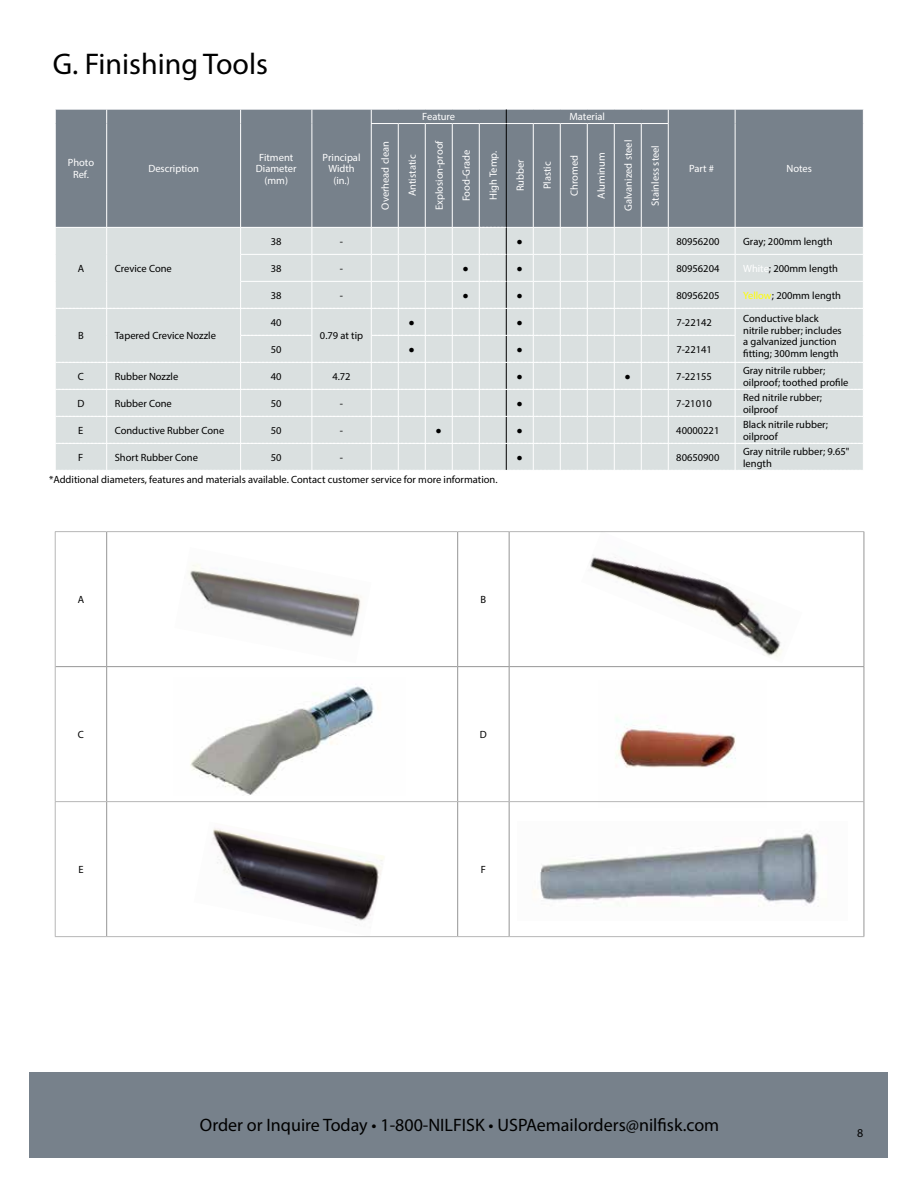
<style>
.page{position:relative;width:918px;height:1188px;background:#fff}
.page>*{position:absolute;margin:0;border:0;box-sizing:border-box;transform-origin:0 0}
.t1{font:30px "Myriad Pro";color:#000}
.t2{font:18px "Myriad Pro";color:#000}
.t3{font:12px "Myriad Pro";color:#000}
.t4{font:10.5px/11.6px "Myriad Pro";color:#000}
.t5{font:10.5px/11.6px "Myriad Pro";color:#fff;text-align:center}
.t6{font:10.5px "Arial";color:#000}
.s1{color:#fff}
.s2{color:#ff0}
</style>
<div class="page">
<div style="left:29px;top:1072px;width:859px;height:86px;background:#77818b"></div>
<img style="left:590px;top:532px;width:192px;height:125px">
<img style="left:212px;top:828px;width:172px;height:93px">
<img style="left:533px;top:831px;width:285px;height:76px">
<img style="left:598px;top:718px;width:169px;height:85px">
<img style="left:190px;top:684px;width:184px;height:111px">
<img style="left:190px;top:564px;width:172px;height:73px">
<hr style="left:55px;top:531px;width:52px;height:1px;background:#b6b6b6">
<hr style="left:55px;top:532px;width:1px;height:135px;background:#b6b6b6">
<hr style="left:107px;top:531px;width:351px;height:1px;background:#b6b6b6">
<hr style="left:458px;top:531px;width:51px;height:1px;background:#b6b6b6">
<hr style="left:509px;top:531px;width:355px;height:1px;background:#b6b6b6">
<hr style="left:55px;top:667px;width:1px;height:134px;background:#b6b6b6">
<hr style="left:55px;top:801px;width:52px;height:1px;background:#b6b6b6">
<hr style="left:55px;top:802px;width:1px;height:134px;background:#b6b6b6">
<hr style="left:107px;top:801px;width:351px;height:1px;background:#b6b6b6">
<hr style="left:458px;top:801px;width:51px;height:1px;background:#b6b6b6">
<hr style="left:509px;top:801px;width:355px;height:1px;background:#b6b6b6">
<hr style="left:55px;top:936px;width:52px;height:1px;background:#b6b6b6">
<hr style="left:107px;top:936px;width:351px;height:1px;background:#b6b6b6">
<hr style="left:458px;top:936px;width:51px;height:1px;background:#b6b6b6">
<hr style="left:509px;top:936px;width:355px;height:1px;background:#b6b6b6">
<hr style="left:106px;top:532px;width:1px;height:134px;background:#969696">
<hr style="left:457px;top:532px;width:1px;height:134px;background:#969696">
<hr style="left:509px;top:532px;width:1px;height:134px;background:#969696">
<hr style="left:864px;top:532px;width:1px;height:134px;background:#969696">
<hr style="left:56px;top:666px;width:51px;height:1px;background:#969696">
<hr style="left:107px;top:666px;width:351px;height:1px;background:#969696">
<hr style="left:106px;top:667px;width:1px;height:134px;background:#969696">
<hr style="left:458px;top:666px;width:51px;height:1px;background:#969696">
<hr style="left:457px;top:667px;width:1px;height:134px;background:#969696">
<hr style="left:509px;top:666px;width:355px;height:1px;background:#969696">
<hr style="left:509px;top:667px;width:1px;height:134px;background:#969696">
<hr style="left:864px;top:667px;width:1px;height:135px;background:#969696">
<hr style="left:106px;top:802px;width:1px;height:134px;background:#969696">
<hr style="left:457px;top:802px;width:1px;height:134px;background:#969696">
<hr style="left:509px;top:802px;width:1px;height:134px;background:#969696">
<hr style="left:864px;top:802px;width:1px;height:134px;background:#969696">
<div style="left:56px;top:110px;width:807px;height:117px;background:#77818b"></div>
<svg style="left:55px;top:110px;width:1px;height:14px"></svg>
<svg style="left:106px;top:110px;width:1px;height:14px"></svg>
<hr style="left:106px;top:124px;width:1px;height:103px;background:#fff">
<svg style="left:240px;top:110px;width:1px;height:14px"></svg>
<svg style="left:312px;top:110px;width:1px;height:14px"></svg>
<svg style="left:735px;top:110px;width:1px;height:14px"></svg>
<hr style="left:240px;top:124px;width:1px;height:103px;background:#fff">
<hr style="left:312px;top:124px;width:1px;height:103px;background:#fff">
<hr style="left:735px;top:124px;width:1px;height:103px;background:#fff">
<hr style="left:371px;top:124px;width:1px;height:103px;background:#fff">
<hr style="left:398px;top:124px;width:1px;height:103px;background:#fff">
<hr style="left:425px;top:124px;width:1px;height:103px;background:#fff">
<hr style="left:452px;top:124px;width:1px;height:103px;background:#fff">
<hr style="left:479px;top:124px;width:1px;height:103px;background:#fff">
<hr style="left:506px;top:124px;width:1px;height:103px;background:#000">
<hr style="left:533px;top:124px;width:1px;height:103px;background:#fff">
<hr style="left:560px;top:124px;width:1px;height:103px;background:#fff">
<hr style="left:587px;top:124px;width:1px;height:103px;background:#fff">
<hr style="left:614px;top:124px;width:1px;height:103px;background:#fff">
<hr style="left:641px;top:124px;width:1px;height:103px;background:#fff">
<hr style="left:668px;top:124px;width:1px;height:103px;background:#fff">
<div style="left:55px;top:227px;width:808px;height:243px;background:#dae0e0"></div>
<svg style="left:371px;top:109px;width:298px;height:15px;background:#868e97"></svg>
<h1 class="t1" style="left:53px;top:45px;width:217px">G. Finishing Tools</h1>
<p class="t5" style="left:68px;top:157px;width:28px">Photo<br>Ref.</p>
<p class="t5" style="left:148px;top:163px;width:52px">Description</p>
<p class="t5" style="left:256px;top:151px;width:42px">Fitment<br>Diameter (mm)</p>
<p class="t5" style="left:323px;top:151px;width:39px">Principal<br>Width (in.)</p>
<p class="t5" style="left:379px;top:210px;width:70px;rotate:-90deg">Overhead clean</p>
<p class="t5" style="left:422px;top:111px;width:34px">Feature</p>
<p class="t5" style="left:569px;top:111px;width:37px">Material</p>
<p class="t5" style="left:406px;top:196px;width:43px;rotate:-90deg">Antistatic</p>
<p class="t5" style="left:433px;top:210px;width:71px;rotate:-90deg">Explosion-proof</p>
<p class="t5" style="left:460px;top:201px;width:54px;rotate:-90deg">Food-Grade</p>
<p class="t5" style="left:487px;top:200px;width:51px;rotate:-90deg">High Temp.</p>
<p class="t5" style="left:514px;top:191px;width:34px;rotate:-90deg">Rubber</p>
<p class="t5" style="left:541px;top:189px;width:29px;rotate:-90deg">Plastic</p>
<p class="t5" style="left:568px;top:196px;width:42px;rotate:-90deg">Chromed</p>
<p class="t5" style="left:595px;top:199px;width:48px;rotate:-90deg">Aluminum</p>
<p class="t5" style="left:622px;top:211px;width:73px;rotate:-90deg">Galvanized steel</p>
<p class="t5" style="left:649px;top:206px;width:62px;rotate:-90deg">Stainless steel</p>
<p class="t5" style="left:689px;top:163px;width:26px">Part #</p>
<p class="t5" style="left:786px;top:163px;width:27px">Notes</p>
<p class="t4" style="left:78px;top:262px;width:8px">A</p>
<p class="t4" style="left:115px;top:262px;width:59px">Crevice Cone</p>
<p class="t4" style="left:78px;top:330px;width:7px">B</p>
<p class="t4" style="left:115px;top:330px;width:103px">Tapered Crevice Nozzle</p>
<p class="t4" style="left:271px;top:235px;width:12px">38</p>
<p class="t4" style="left:340px;top:235px;width:5px">-</p>
<p class="t6" style="left:517px;top:234px;width:8px">●</p>
<p class="t4" style="left:676px;top:235px;width:45px">80956200</p>
<p class="t4" style="left:743px;top:235px;width:91px">Gray; 200mm length</p>
<p class="t4" style="left:271px;top:262px;width:12px">38</p>
<p class="t4" style="left:340px;top:262px;width:5px">-</p>
<p class="t6" style="left:463px;top:261px;width:8px">●</p>
<p class="t6" style="left:517px;top:261px;width:8px">●</p>
<p class="t4" style="left:676px;top:262px;width:45px">80956204</p>
<p class="t4" style="left:743px;top:262px;width:96px"><span class="s1">White</span>; 200mm length</p>
<p class="t4" style="left:271px;top:289px;width:12px">38</p>
<p class="t4" style="left:340px;top:289px;width:5px">-</p>
<p class="t6" style="left:463px;top:288px;width:8px">●</p>
<p class="t6" style="left:517px;top:288px;width:8px">●</p>
<p class="t4" style="left:676px;top:289px;width:45px">80956205</p>
<p class="t4" style="left:743px;top:289px;width:99px"><span class="s2">Yellow</span>; 200mm length</p>
<p class="t6" style="left:409px;top:315px;width:8px">●</p>
<p class="t6" style="left:517px;top:315px;width:8px">●</p>
<p class="t4" style="left:676px;top:316px;width:37px">7-22142</p>
<p class="t4" style="left:743px;top:313px;width:100px">Conductive black nitrile rubber; includes a galvanized junction fitting; 300mm length</p>
<p class="t4" style="left:271px;top:316px;width:12px">40</p>
<p class="t4" style="left:320px;top:330px;width:45px">0.79 at tip</p>
<p class="t4" style="left:271px;top:343px;width:12px">50</p>
<p class="t6" style="left:409px;top:342px;width:8px">●</p>
<p class="t6" style="left:517px;top:342px;width:8px">●</p>
<p class="t4" style="left:676px;top:343px;width:37px">7-22141</p>
<p class="t4" style="left:78px;top:370px;width:8px">C</p>
<p class="t4" style="left:115px;top:370px;width:65px">Rubber Nozzle</p>
<p class="t4" style="left:271px;top:370px;width:12px">40</p>
<p class="t4" style="left:332px;top:370px;width:20px">4.72</p>
<p class="t6" style="left:517px;top:369px;width:8px">●</p>
<p class="t6" style="left:625px;top:369px;width:8px">●</p>
<p class="t4" style="left:676px;top:370px;width:37px">7-22155</p>
<p class="t4" style="left:743px;top:365px;width:107px">Gray nitrile rubber; oilproof; toothed profile</p>
<p class="t4" style="left:77px;top:397px;width:8px">D</p>
<p class="t4" style="left:115px;top:397px;width:59px">Rubber Cone</p>
<p class="t4" style="left:271px;top:397px;width:12px">50</p>
<p class="t4" style="left:340px;top:397px;width:5px">-</p>
<p class="t6" style="left:517px;top:396px;width:8px">●</p>
<p class="t4" style="left:676px;top:397px;width:37px">7-21010</p>
<p class="t4" style="left:743px;top:392px;width:80px">Red nitrile rubber; oilproof</p>
<p class="t4" style="left:78px;top:424px;width:7px">E</p>
<p class="t4" style="left:115px;top:424px;width:111px">Conductive Rubber Cone</p>
<p class="t4" style="left:271px;top:424px;width:12px">50</p>
<p class="t4" style="left:340px;top:424px;width:5px">-</p>
<p class="t6" style="left:436px;top:423px;width:8px">●</p>
<p class="t6" style="left:517px;top:423px;width:8px">●</p>
<p class="t4" style="left:676px;top:424px;width:45px">40000221</p>
<p class="t4" style="left:743px;top:419px;width:86px">Black nitrile rubber; oilproof</p>
<p class="t4" style="left:78px;top:451px;width:7px">F</p>
<p class="t4" style="left:115px;top:451px;width:85px">Short Rubber Cone</p>
<p class="t4" style="left:271px;top:451px;width:12px">50</p>
<p class="t4" style="left:340px;top:451px;width:5px">-</p>
<p class="t6" style="left:517px;top:450px;width:8px">●</p>
<p class="t4" style="left:676px;top:451px;width:45px">80650900</p>
<p class="t4" style="left:743px;top:446px;width:108px">Gray nitrile rubber; 9.65" length</p>
<p class="t4" style="left:49px;top:474px;width:450px">*Additional diameters, features and materials available. Contact customer service for more information.</p>
<p class="t4" style="left:78px;top:594px;width:8px">A</p>
<p class="t4" style="left:481px;top:594px;width:7px">B</p>
<p class="t4" style="left:78px;top:729px;width:8px">C</p>
<p class="t4" style="left:480px;top:729px;width:8px">D</p>
<p class="t4" style="left:78px;top:864px;width:7px">E</p>
<p class="t4" style="left:481px;top:864px;width:7px">F</p>
<h2 class="t2" style="left:200px;top:1114px;width:521px">Order or Inquire Today • 1-800-NILFISK • USPAemailorders@nilfisk.com</h2>
<p class="t3" style="left:857px;top:1126px;width:8px">8</p>
</div>
